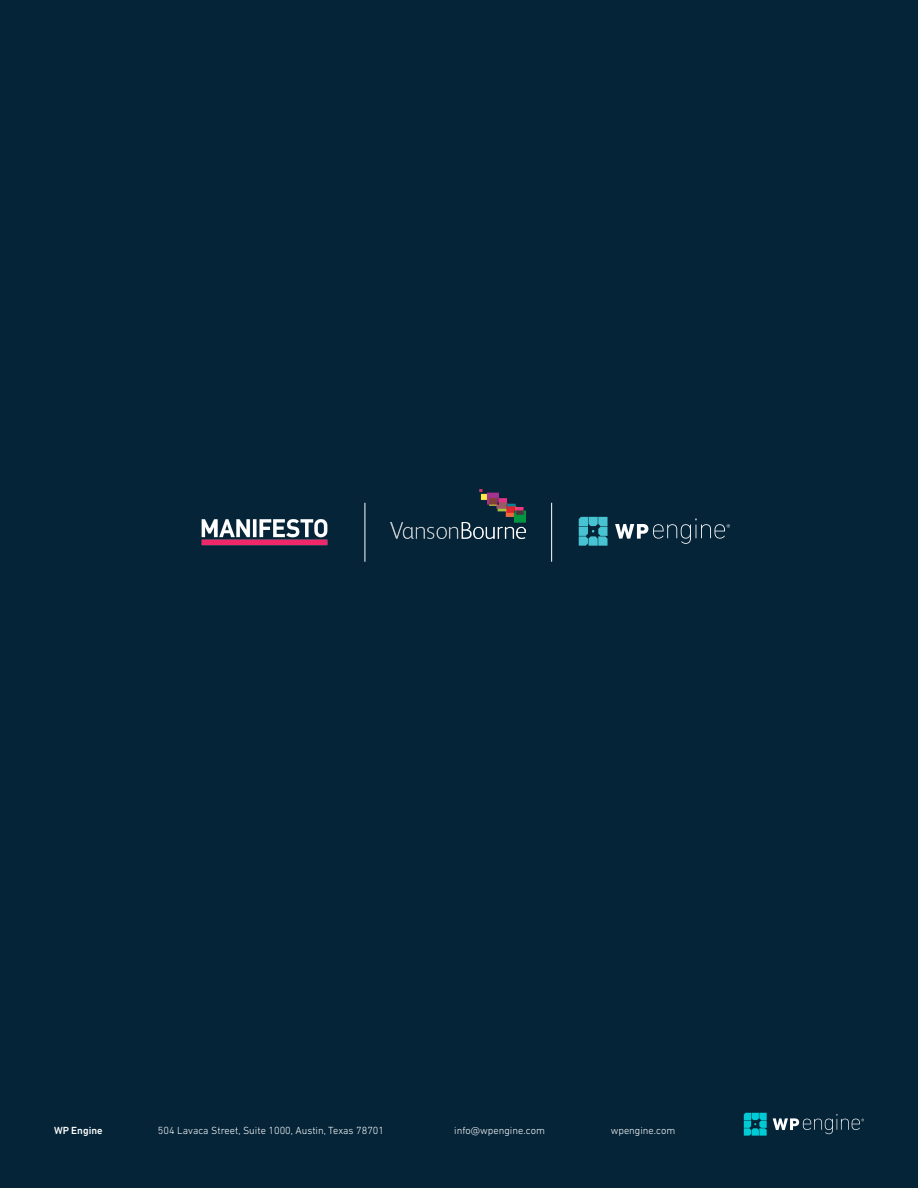
<style>
.page{position:relative;width:918px;height:1188px;background:#052438}
.page>*{position:absolute;margin:0;border:0;box-sizing:border-box;transform-origin:0 0}
.t1{font:condensed 13.5px "DIN Next LT Pro";color:#fff}
.Document_Type_-_Larg{font:300 10.5px "DIN Next LT Pro";color:#fff}
.Document_Type_-_Larg-2{font:500 10.5px "DIN Next LT Pro";color:#fff}
</style>
<div class="page">
<svg style="left:744px;top:1113px;width:120px;height:23px"></svg>
<svg style="left:579px;top:517px;width:29px;height:29px"></svg>
<svg style="left:615px;top:519px;width:115px;height:25px"></svg>
<hr style="left:551px;top:503px;width:1px;height:59px;background:#fff">
<hr style="left:365px;top:503px;width:1px;height:59px;background:#fff">
<img style="left:391px;top:489px;width:135px;height:49px">
<img style="left:201px;top:519px;width:127px;height:27px">
<p class="t1" style="left:61px;top:1117px;width:7px">9</p>
<p class="Document_Type_-_Larg-2" style="left:54px;top:1124px;width:50px">WP Engine</p>
<p class="Document_Type_-_Larg" style="left:158px;top:1124px;width:228px">504 Lavaca Street, Suite 1000, Austin, Texas 78701</p>
<p class="Document_Type_-_Larg" style="left:454px;top:1124px;width:92px">info@wpengine.com</p>
<p class="Document_Type_-_Larg" style="left:611px;top:1124px;width:66px">wpengine.com</p>
</div>
